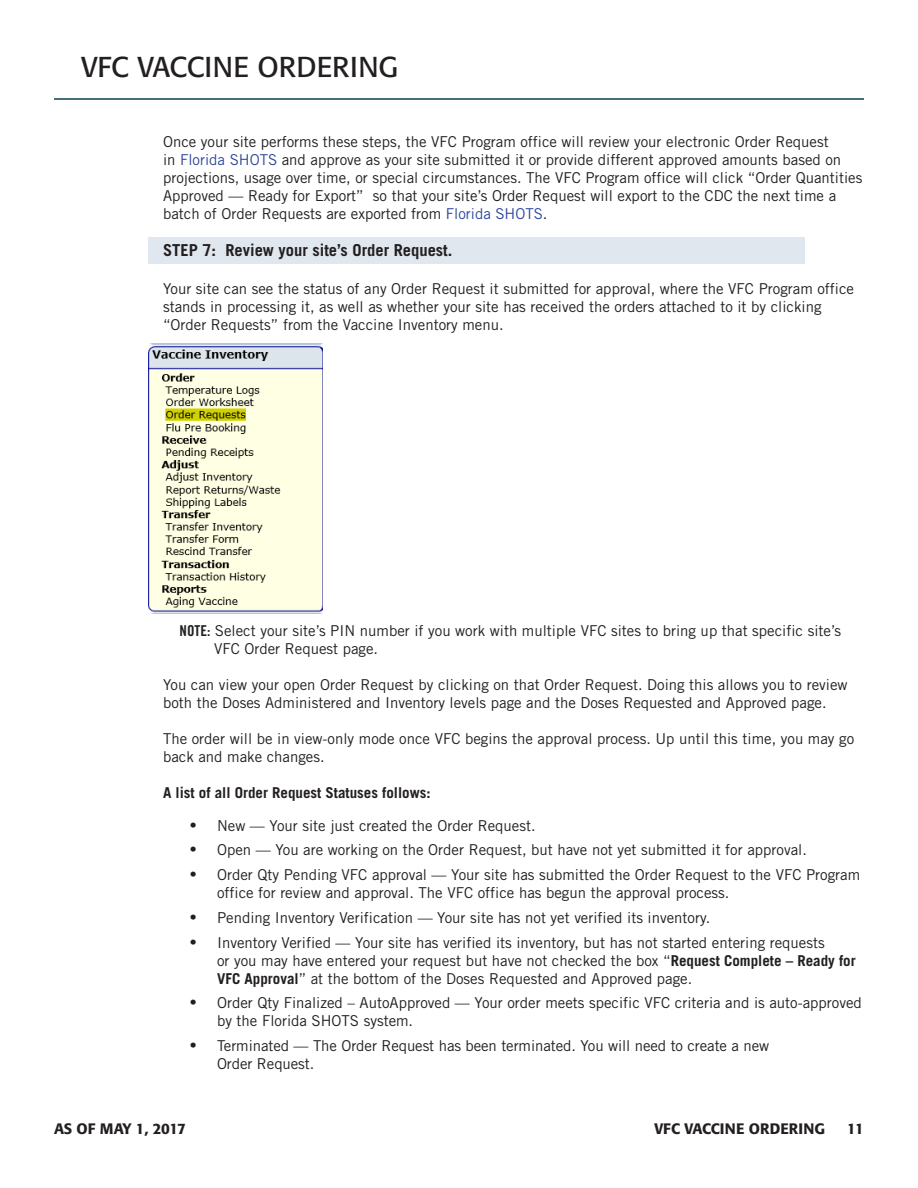
<style>
.page{position:relative;width:918px;height:1188px;background:#fff}
.page>*{position:absolute;margin:0;border:0;box-sizing:border-box;transform-origin:0 0}
.t1{font:28.5px "Formata";color:#231f20}
.t2{font:700 16.5px "Trade Gothic";color:#231f20}
.t3{font:15px/18px "Trade Gothic";color:#231f20}
.t4{font:700 15px "Trade Gothic";color:#231f20}
.t5{font:500 15px "Formata";color:#231f20}
.t6{font:500 15px "Formata";letter-spacing:-.02em;color:#231f20}
.s1{color:#2e489e}
.s2{font-family:"Trade Gothic Bold Cond Twenty"}
.s3{font-family:"Times";font-size:18px}
.s4{font-weight:700}
</style>
<div class="page">
<hr style="left:54px;top:98px;width:810px;height:2px;background:#09405b">
<div style="left:148px;top:237px;width:658px;height:27px;background:#e0e7ef"></div>
<img style="left:148px;top:343px;width:175px;height:271px">
<h1 class="t1" style="left:81px;top:49px;width:319px">VFC VACCINE ORDERING</h1>
<p class="t3" style="left:163px;top:132px;width:701px">Once your site performs these steps, the VFC Program office will review your electronic Order Request<br>in <span class="s1">Florida SHOTS</span> and approve as your site submitted it or provide different approved amounts based on projections, usage over time, or special circumstances. The VFC Program office will click “Order Quantities Approved — Ready for Export” so that your site’s Order Request will export to the CDC the next time a batch of Order Requests are exported from <span class="s1">Florida SHOTS</span>.</p>
<h2 class="t2" style="left:163px;top:240px;width:291px">STEP 7: Review your site’s Order Request.</h2>
<p class="t3" style="left:163px;top:280px;width:693px">Your site can see the status of any Order Request it submitted for approval, where the VFC Program office stands in processing it, as well as whether your site has received the orders attached to it by clicking “Order Requests” from the Vaccine Inventory menu.</p>
<p class="t3" style="left:214px;top:622px;width:629px;text-indent:-34px"><span class="s2">NOTE:</span> Select your site’s PIN number if you work with multiple VFC sites to bring up that specific site’s<br>VFC Order Request page.</p>
<p class="t3" style="left:163px;top:676px;width:686px">You can view your open Order Request by clicking on that Order Request. Doing this allows you to review both the Doses Administered and Inventory levels page and the Doses Requested and Approved page.</p>
<p class="t3" style="left:163px;top:730px;width:693px">The order will be in view-only mode once VFC begins the approval process. Up until this time, you may go back and make changes.</p>
<p class="t4" style="left:163px;top:784px;width:269px">A list of all Order Request Statuses follows:</p>
<p class="t3" style="left:190px;top:816px;width:347px"><span class="s3">•</span> New — Your site just created the Order Request.</p>
<p class="t3" style="left:190px;top:841px;width:618px"><span class="s3">•</span> Open — You are working on the Order Request, but have not yet submitted it for approval.</p>
<p class="t3" style="left:217px;top:866px;width:645px;text-indent:-27px"><span class="s3">•</span> Order Qty Pending VFC approval — Your site has submitted the Order Request to the VFC Program office for review and approval. The VFC office has begun the approval process.</p>
<p class="t3" style="left:190px;top:908px;width:522px"><span class="s3">•</span> Pending Inventory Verification — Your site has not yet verified its inventory.</p>
<p class="t3" style="left:217px;top:933px;width:640px;text-indent:-27px"><span class="s3">•</span> Inventory Verified — Your site has verified its inventory, but has not started entering requests<br>or you may have entered your request but have not checked the box “<span class="s4">Request Complete – Ready for<br>VFC Approval</span>” at the bottom of the Doses Requested and Approved page.</p>
<p class="t3" style="left:217px;top:994px;width:646px;text-indent:-27px"><span class="s3">•</span> Order Qty Finalized – AutoApproved — Your order meets specific VFC criteria and is auto-approved by the Florida SHOTS system.</p>
<p class="t3" style="left:217px;top:1037px;width:554px;text-indent:-27px"><span class="s3">•</span> Terminated — The Order Request has been terminated. You will need to create a new<br>Order Request.</p>
<p class="t6" style="left:54px;top:1119px;width:133px">AS OF MAY 1, 2017</p>
<p class="t5" style="left:655px;top:1119px;width:172px">VFC VACCINE ORDERING</p>
<p class="t5" style="left:847px;top:1119px;width:18px">11</p>
</div>
